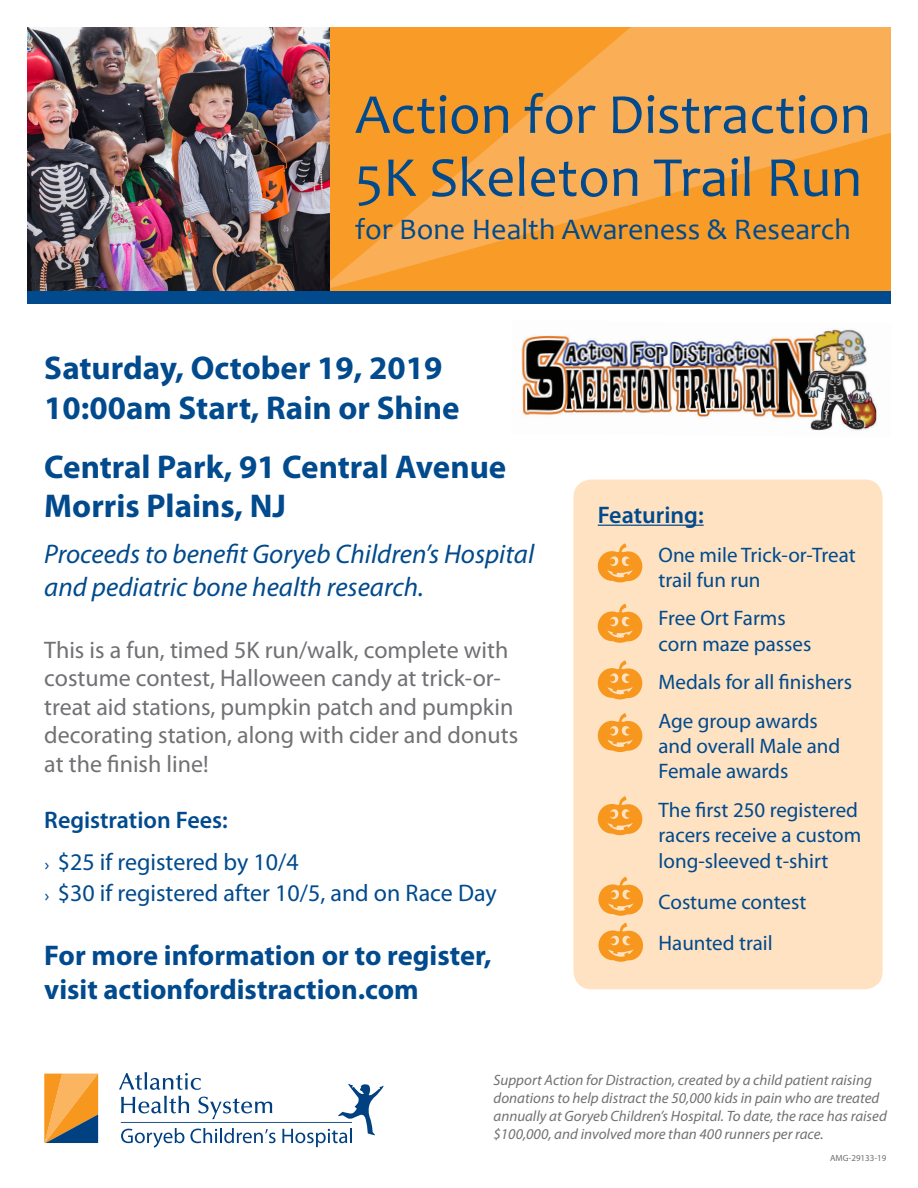
<style>
.page{position:relative;width:918px;height:1188px;background:#fff}
.page>*{position:absolute;margin:0;border:0;box-sizing:border-box;transform-origin:0 0}
.Head-cover{font:57px/63px "Candara";color:#004a8d}
.Subheads{font:700 33px/39.2px "Myriad Pro";color:#004a8d}
.Head-cover-2{font:30px "Candara";color:#004a8d}
.Body_Copy{font:700 28.5px/34.2px "Myriad Pro";color:#004a8d}
.Subheads-2{font:italic 27px/32.4px "Myriad Pro";color:#004a8d}
.Body_Copy-2{font:24px/28.5px "Myriad Pro";color:#717074}
.t1{font:24px "Myriad Pro";color:#004a8d}
.Body_Copy-3{font:600 24px "Myriad Pro";color:#004a8d}
.Body_Copy-4{font:21px/25.2px "Myriad Pro";color:#004a8d}
.Body_Copy-5{font:italic 15px/18px "Myriad Pro";color:#717074}
.Body_Copy-6{font:9px "Myriad Pro";color:#717074}
.s1{font-family:"Futura Std";font-size:16.5px}
</style>
<div class="page">
<svg style="left:329px;top:27px;width:562px;height:264px;fill:#f89c27"></svg>
<svg style="left:44px;top:1074px;width:54px;height:69px"></svg>
<svg style="left:119px;top:1072px;width:265px;height:76px"></svg>
<img style="left:27px;top:27px;width:302px;height:264px">
<div style="left:27px;top:291px;width:864px;height:12px;background:#004a8d"></div>
<div style="left:573px;top:480px;width:310px;height:509px;background:#fee2c2;border-radius:18px"></div>
<hr style="left:598px;top:525px;width:106px;height:1px;background:#004a8d">
<svg style="left:598px;top:543px;width:44px;height:39px"></svg>
<svg style="left:598px;top:604px;width:44px;height:39px"></svg>
<svg style="left:598px;top:660px;width:44px;height:39px"></svg>
<svg style="left:598px;top:713px;width:44px;height:39px"></svg>
<svg style="left:598px;top:796px;width:44px;height:39px"></svg>
<img style="left:521px;top:329px;width:356px;height:102px">
<svg style="left:598px;top:877px;width:45px;height:39px"></svg>
<svg style="left:598px;top:923px;width:45px;height:39px"></svg>
<p class="Head-cover" style="left:355px;top:83px;width:517px">Action for Distraction<br>5K Skeleton Trail Run</p>
<p class="Head-cover-2" style="left:355px;top:211px;width:497px">for Bone Health Awareness &amp; Research</p>
<p class="Subheads" style="left:44px;top:348px;width:417px">Saturday, October 19, 2019<br>10:00am Start, Rain or Shine</p>
<p class="Subheads" style="left:44px;top:446px;width:464px">Central Park, 91 Central Avenue<br>Morris Plains, NJ</p>
<p class="Subheads-2" style="left:44px;top:537px;width:491px">Proceeds to benefit Goryeb Children’s Hospital and pediatric bone health research.</p>
<p class="Body_Copy-2" style="left:44px;top:635px;width:475px">This is a fun, timed 5K run/walk, complete with costume contest, Halloween candy at trick-or&shy;treat aid stations, pumpkin patch and pumpkin decorating station, along with cider and donuts at the finish line!</p>
<p class="Body_Copy-3" style="left:44px;top:804px;width:185px">Registration Fees:</p>
<p class="t1" style="left:44px;top:847px;width:256px"><span class="s1">›</span> $25 if registered by 10/4</p>
<p class="t1" style="left:44px;top:879px;width:454px"><span class="s1">›</span> $30 if registered after 10/5, and on Race Day</p>
<p class="Body_Copy" style="left:44px;top:938px;width:449px">For more information or to register, visit actionfordistraction.com</p>
<p class="Body_Copy-3" style="left:598px;top:499px;width:107px">Featuring:</p>
<p class="Body_Copy-4" style="left:659px;top:542px;width:199px">One mile Trick-or-Treat trail fun run</p>
<p class="Body_Copy-4" style="left:659px;top:605px;width:154px">Free Ort Farms corn maze passes</p>
<p class="Body_Copy-4" style="left:659px;top:669px;width:195px">Medals for all finishers</p>
<p class="Body_Copy-4" style="left:659px;top:708px;width:183px">Age group awards and overall Male and<br>Female awards</p>
<p class="Body_Copy-4" style="left:659px;top:797px;width:204px">The first 250 registered racers receive a custom long-sleeved t-shirt</p>
<p class="Body_Copy-4" style="left:659px;top:889px;width:149px">Costume contest</p>
<p class="Body_Copy-4" style="left:659px;top:930px;width:116px">Haunted trail</p>
<p class="Body_Copy-5" style="left:494px;top:1071px;width:395px">Support Action for Distraction, created by a child patient raising donations to help distract the 50,000 kids in pain who are treated annually at Goryeb Children’s Hospital. To date, the race has raised $100,000, and involved more than 400 runners per race.</p>
<p class="Body_Copy-6" style="left:830px;top:1152px;width:58px">AMG-29133-19</p>
</div>
